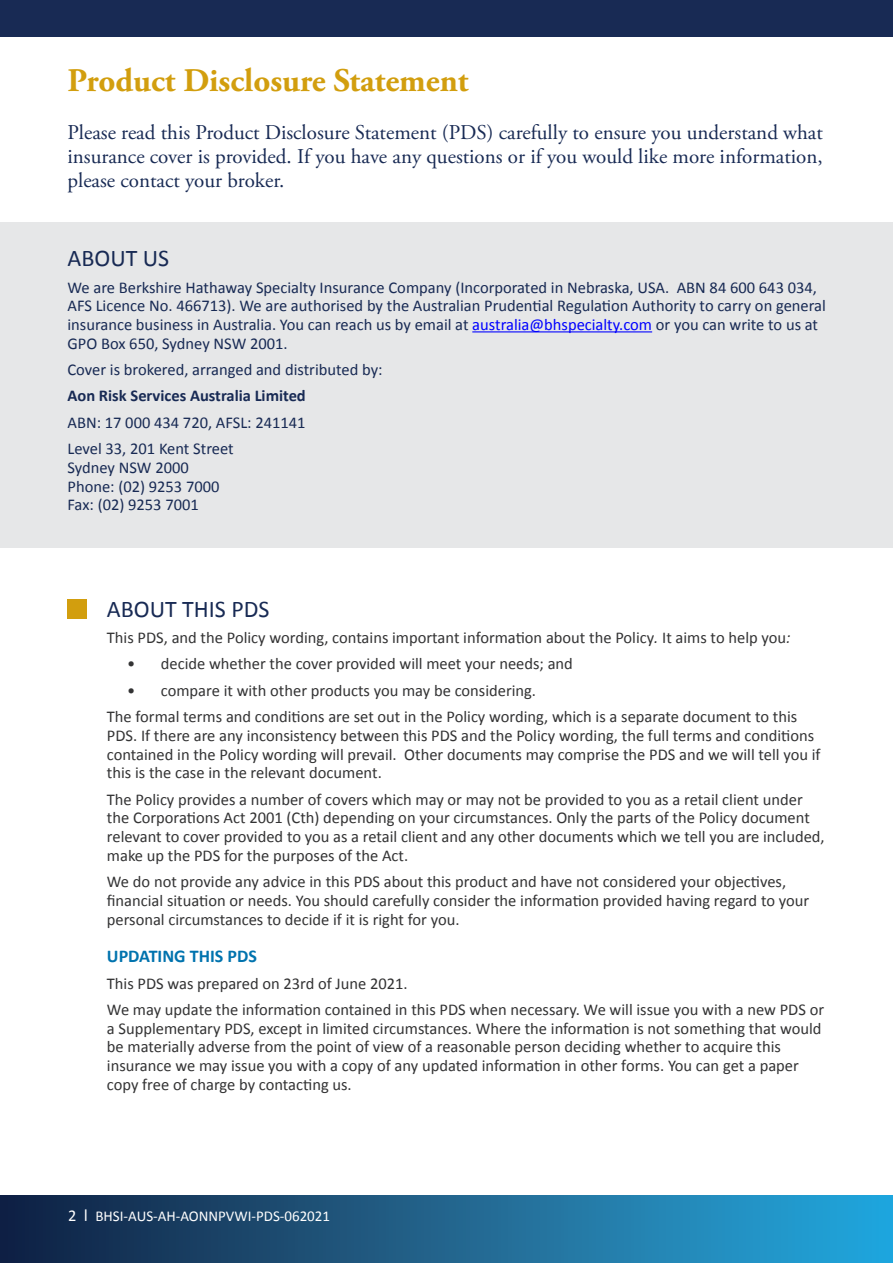
<style>
.page{position:relative;width:893px;height:1263px;background:#fff}
.page>*{position:absolute;margin:0;border:0;box-sizing:border-box;transform-origin:0 0}
.t1{font:700 33px "Adobe Garamond Pro";color:#d29e0e}
.t2{font:24px "Calibri";color:#182a54}
.t3{font:21px/24px "Adobe Garamond Pro";color:#182a54;text-align:justify}
.t4{font:700 18px "Calibri";color:#0073ae}
.t5{font:16.5px/18.8px "Calibri";color:#333334}
.t6{font:16.5px/18.8px "Calibri";color:#182a54}
.t7{font:700 16.5px "Calibri";color:#182a54}
.t8{font:15px "Calibri";color:#fff}
.s1{color:#00f}
.s2{font-style:italic}
.s3{font-size:16.5px}
.s4{font-size:18.6px}
</style>
<div class="page">
<div style="left:0;top:0;width:893px;height:37px;background:#182a54"></div>
<div style="left:0;top:1195px;width:893px;height:68px;background:linear-gradient(to right,#152040,#28a9de)"></div>
<div style="left:0;top:223px;width:893px;height:325px;background:#e6e7e8"></div>
<hr style="left:472px;top:331px;width:180px;height:1px;background:#00f">
<div style="left:68px;top:599px;width:19px;height:19px;background:#d29e0e"></div>
<h1 class="t1" style="left:68px;top:62px;width:402px">Product Disclosure Statement</h1>
<p class="t3" style="left:68px;top:121px;width:757px">Please read this Product Disclosure Statement (PDS) carefully to ensure you understand what insurance cover is provided. If you have any questions or if you would like more information, please contact your broker.</p>
<h2 class="t2" style="left:68px;top:243px;width:103px">ABOUT US</h2>
<p class="t6" style="left:68px;top:277px;width:760px">We are Berkshire Hathaway Specialty Insurance Company (Incorporated in Nebraska, USA. ABN 84 600 643 034, AFS Licence No. 466713). We are authorised by the Australian Prudential Regulation Authority to carry on general insurance business in Australia. You can reach us by email at <span class="s1">australia@bhspecialty.com</span> or you can write to us at GPO Box 650, Sydney NSW 2001.</p>
<p class="t6" style="left:68px;top:359px;width:317px">Cover is brokered, arranged and distributed by:</p>
<p class="t7" style="left:68px;top:386px;width:240px">Aon Risk Services Australia Limited</p>
<p class="t6" style="left:68px;top:408px;width:240px;line-height:26.2px">ABN: 17 000 434 720, AFSL: 241141<br>Level 33, 201 Kent Street</p>
<p class="t6" style="left:68px;top:457px;width:154px">Sydney NSW 2000<br>Phone: (02) 9253 7000<br>Fax: (02) 9253 7001</p>
<h2 class="t2" style="left:107px;top:594px;width:164px">ABOUT THIS PDS</h2>
<p class="t5" style="left:107px;top:627px;width:685px">This PDS, and the Policy wording, contains important information about the Policy<span class="s2">.</span> It aims to help you<span class="s2">:</span></p>
<p class="t5" style="left:127px;top:654px;width:447px">• decide whether the cover provided will meet your needs; and</p>
<p class="t5" style="left:107px;top:676px;width:692px;line-height:26.2px;text-indent:20px">• compare it with other products you may be considering.<br>The formal terms and conditions are set out in the Policy wording, which is a separate document to this</p>
<p class="t5" style="left:107px;top:725px;width:715px">PDS. If there are any inconsistency between this PDS and the Policy wording, the full terms and conditions contained in the Policy wording will prevail. Other documents may comprise the PDS and we will tell you if this is the case in the relevant document.</p>
<p class="t5" style="left:107px;top:789px;width:719px">The Policy provides a number of covers which may or may not be provided to you as a retail client under the Corporations Act 2001 (Cth) depending on your circumstances. Only the parts of the Policy document relevant to cover provided to you as a retail client and any other documents which we tell you are included, make up the PDS for the purposes of the Act.</p>
<p class="t5" style="left:107px;top:871px;width:704px">We do not provide any advice in this PDS about this product and have not considered your objectives, financial situation or needs. You should carefully consider the information provided having regard to your personal circumstances to decide if it is right for you.</p>
<p class="t4" style="left:107px;top:945px;width:151px">UPDATING THIS PDS</p>
<p class="t5" style="left:107px;top:969px;width:719px;line-height:26.2px">This PDS was prepared on 23rd of June 2021.<br>We may update the information contained in this PDS when necessary. We will issue you with a new PDS or</p>
<p class="t5" style="left:107px;top:1018px;width:716px">a Supplementary PDS, except in limited circumstances. Where the information is not something that would be materially adverse from the point of view of a reasonable person deciding whether to acquire this insurance we may issue you with a copy of any updated information in other forms. You can get a paper copy free of charge by contacting us.</p>
<p class="t8" style="left:68px;top:1207px;width:264px"><span class="s3">2</span> <span class="s4">I</span> BHSI-AUS-AH-AONNPVWI-PDS-062021</p>
</div>
